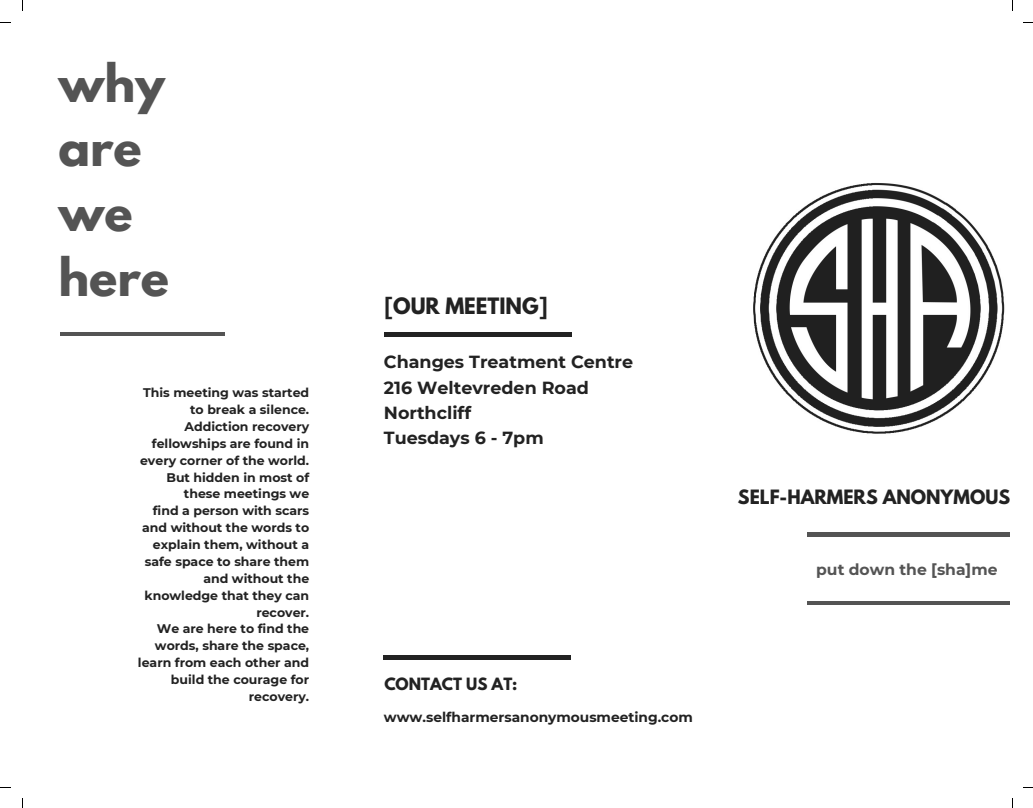
<style>
.page{position:relative;width:1033px;height:808px;background:#fff}
.page>*{position:absolute;margin:0;border:0;box-sizing:border-box;transform-origin:0 0}
.t1{font:700 46.62px/64.8px "League Spartan";color:#545454}
.t2{font:700 20px "League Spartan";color:#222}
.t3{font:700 17.5px/25.2px "Montserrat";color:#222}
.t4{font:700 17.5px "League Spartan";color:#222}
.t5{font:700 15.62px "Montserrat";color:#545454}
.t6{font:700 15px "League Spartan";color:#222}
.t7{font:700 13.75px "Montserrat";color:#222}
.t8{font:700 12.5px/16.9px "Montserrat";color:#222;text-align:right}
</style>
<div class="page">
<img style="left:753px;top:183px;width:252px;height:251px">
<hr style="left:807px;top:532px;width:202px;height:4px;background:#545454">
<hr style="left:807px;top:601px;width:202px;height:4px;background:#545454">
<hr style="left:384px;top:332px;width:187px;height:4px;background:#222">
<hr style="left:60px;top:333px;width:164px;height:2px;background:#545454">
<hr style="left:383px;top:655px;width:188px;height:4px;background:#222">
<h1 class="t1" style="left:58px;top:56px;width:112px">why are we here</h1>
<p class="t8" style="left:138px;top:384px;width:173px">This meeting was started to break a silence.<br>Addiction recovery fellowships are found in every corner of the world.<br>But hidden in most of these meetings we<br>find a person with scars and without the words to explain them, without a safe space to share them and without the knowledge that they can recover.<br>We are here to find the words, share the space, learn from each other and build the courage for recovery.</p>
<h2 class="t2" style="left:384px;top:295px;width:165px">[OUR MEETING]</h2>
<h3 class="t3" style="left:384px;top:349px;width:251px">Changes Treatment Centre<br>216 Weltevreden Road<br>Northcliff<br>Tuesdays 6 - 7pm</h3>
<p class="t6" style="left:384px;top:676px;width:135px">CONTACT US AT:</p>
<p class="t7" style="left:384px;top:708px;width:310px">www.selfharmersanonymousmeeting.com</p>
<h3 class="t4" style="left:738px;top:488px;width:274px">SELF-HARMERS ANONYMOUS</h3>
<p class="t5" style="left:816px;top:559px;width:183px">put down the [sha]me</p>
</div>
